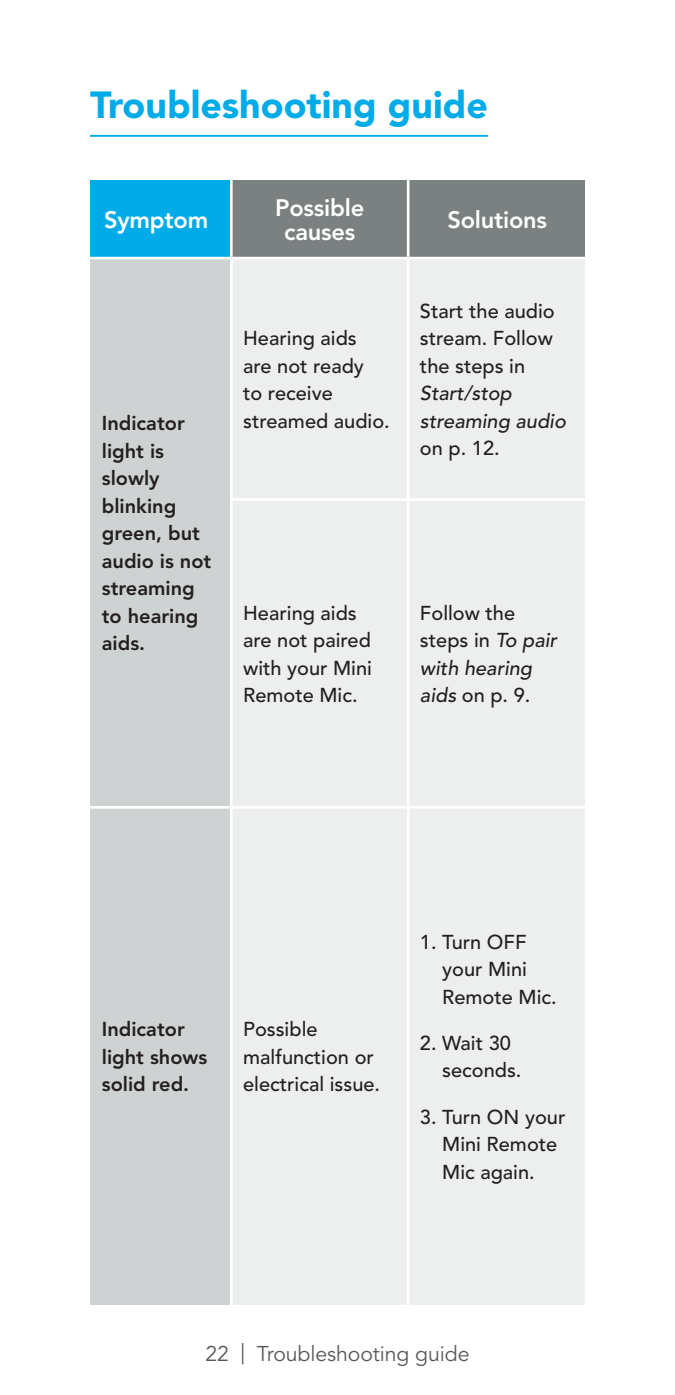
<style>
.page{position:relative;width:675px;height:1395px;background:#fff}
.page>*{position:absolute;margin:0;border:0;box-sizing:border-box;transform-origin:0 0}
.Page_Headline{font:37.5px "Avenir LT SLI Std Black";color:#00abe7}
.t1{font:23.75px/25px "Avenir LT SLI Std Heavy";letter-spacing:-.01em;color:#fff;text-align:center}
.t2{font:21.25px "Avenir LT SLI Std Book";letter-spacing:-.005em;color:#57585a}
.t3{font:20px/27.5px "Avenir LT SLI Std Medium";color:#231f20}
.t4{font:20px/27.5px "Avenir LT SLI Std Heavy";color:#231f20}
.s1{font-style:italic}
</style>
<div class="page">
<hr style="left:90px;top:135px;width:398px;height:2px;background:#00abe7">
<div style="left:90px;top:180px;width:141px;height:78px;background:#00abe7"></div>
<div style="left:233px;top:180px;width:352px;height:77px;background:#7b8080"></div>
<div style="left:90px;top:259px;width:140px;height:1046px;background:#cfd2d2"></div>
<div style="left:233px;top:259px;width:352px;height:1046px;background:#edeeee"></div>
<hr style="left:230px;top:180px;width:3px;height:77px;background:#fff">
<hr style="left:407px;top:180px;width:2px;height:77px;background:#fff">
<hr style="left:90px;top:257px;width:141px;height:2px;background:#fff">
<hr style="left:407px;top:259px;width:2px;height:239px;background:#fff">
<hr style="left:230px;top:498px;width:178px;height:3px;background:#fff">
<hr style="left:408px;top:498px;width:177px;height:3px;background:#fff">
<hr style="left:407px;top:501px;width:2px;height:305px;background:#fff">
<hr style="left:90px;top:806px;width:141px;height:3px;background:#fff">
<hr style="left:231px;top:806px;width:177px;height:3px;background:#fff">
<hr style="left:408px;top:806px;width:177px;height:3px;background:#fff">
<hr style="left:407px;top:809px;width:2px;height:496px;background:#fff">
<p class="Page_Headline" style="left:90px;top:83px;width:399px">Troubleshooting guide</p>
<p class="t1" style="left:104px;top:207px;width:106px">Symptom</p>
<p class="t4" style="left:102px;top:410px;width:111px">Indicator light is slowly blinking green, but audio is not streaming to hearing aids.</p>
<p class="t1" style="left:275px;top:195px;width:90px">Possible causes</p>
<p class="t3" style="left:243px;top:325px;width:148px">Hearing aids are not ready<br>to receive streamed audio.</p>
<p class="t1" style="left:447px;top:207px;width:101px">Solutions</p>
<p class="t3" style="left:420px;top:297px;width:147px">Start the audio stream. Follow the steps in<br><span class="s1">Start/stop streaming audio </span>on p. 12.</p>
<p class="t3" style="left:243px;top:600px;width:130px">Hearing aids are not paired with your Mini<br>Remote Mic.</p>
<p class="t3" style="left:420px;top:600px;width:139px">Follow the steps in <span class="s1">To pair with hearing aids</span> on p. 9.</p>
<p class="t4" style="left:102px;top:1016px;width:107px">Indicator light shows solid red.</p>
<p class="t3" style="left:243px;top:1016px;width:139px">Possible malfunction or electrical issue.</p>
<p class="t3" style="left:442px;top:928px;width:116px;text-indent:-22px">1. Turn OFF your Mini<br>Remote Mic.</p>
<p class="t3" style="left:442px;top:1030px;width:81px;text-indent:-22px">2. Wait 30 seconds.</p>
<p class="t3" style="left:442px;top:1104px;width:125px;text-indent:-22px">3. Turn ON your<br>Mini Remote<br>Mic again.</p>
<p class="t2" style="left:206px;top:1342px;width:265px">22 | Troubleshooting guide</p>
</div>
